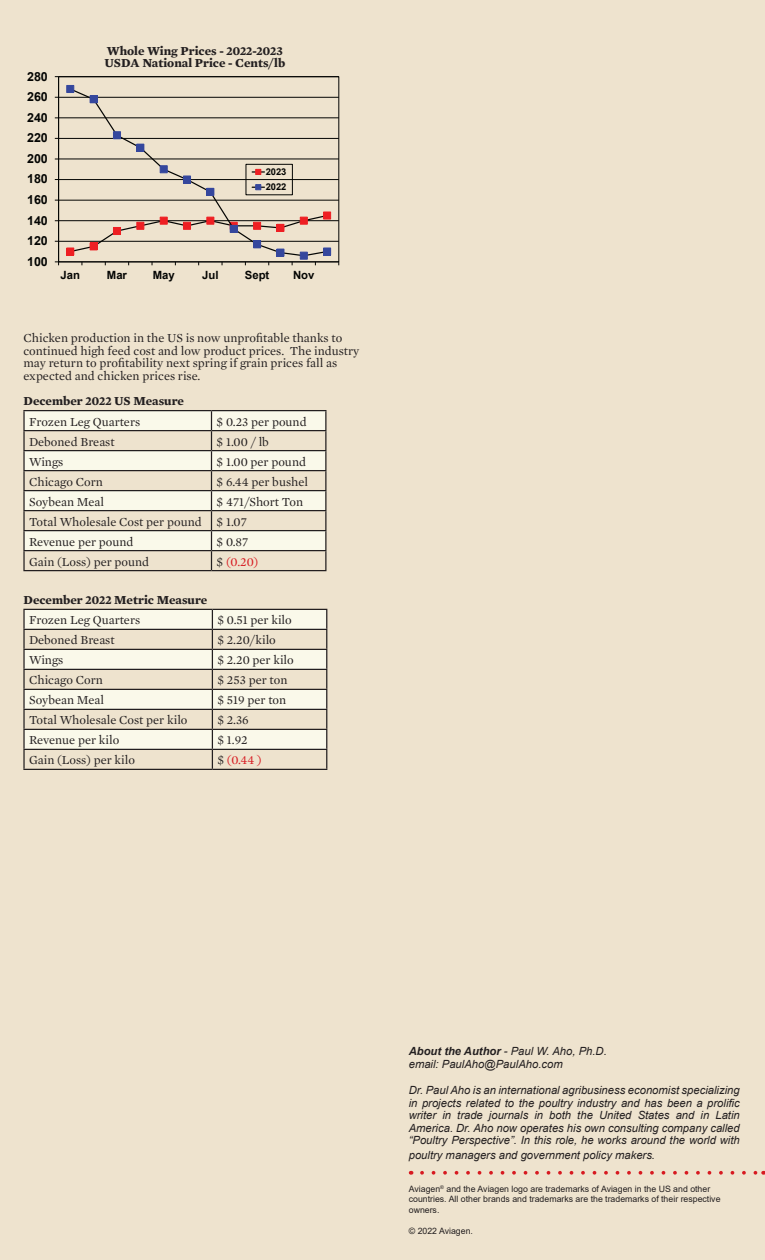
<style>
.page{position:relative;width:765px;height:1260px;background:#eee3ce}
.page>*{position:absolute;margin:0;border:0;box-sizing:border-box;transform-origin:0 0}
.t1{font:12.5px/12.5px "Mercury Text G1";color:#231f20}
.t2{font:700 12.5px/12.5px "Mercury Text G1";color:#231f20}
.t3{font:700 12.5px "Arial";color:#040503}
.t4{font:12.5px "Mercury Text G1";color:#d71a21}
.t5{font:700 11.38px "Arial";color:#040503}
.t6{font:italic 11.25px/12.5px "Arial";color:#231f20}
.t7{font:700 9.38px/15.2px "Arial";color:#040503}
.t8{font:8.75px/10.5px "Arial";color:#231f20}
.s1{color:#231f20}
.s2{font-weight:700}
</style>
<div class="page">
<svg style="left:25px;top:411px;width:300px;height:139px;fill:#faf9ea"></svg>
<hr style="left:23px;top:410px;width:188px;height:1px;background:#231f20">
<hr style="left:211px;top:410px;width:115px;height:1px;background:#231f20">
<hr style="left:23px;top:430px;width:188px;height:1px;background:#231f20">
<hr style="left:211px;top:430px;width:115px;height:1px;background:#231f20">
<hr style="left:23px;top:450px;width:188px;height:1px;background:#231f20">
<hr style="left:211px;top:450px;width:115px;height:1px;background:#231f20">
<hr style="left:23px;top:470px;width:188px;height:1px;background:#231f20">
<hr style="left:211px;top:470px;width:115px;height:1px;background:#231f20">
<hr style="left:23px;top:490px;width:188px;height:1px;background:#231f20">
<hr style="left:211px;top:490px;width:115px;height:1px;background:#231f20">
<hr style="left:23px;top:510px;width:188px;height:1px;background:#231f20">
<hr style="left:211px;top:510px;width:115px;height:1px;background:#231f20">
<hr style="left:23px;top:530px;width:188px;height:1px;background:#231f20">
<hr style="left:211px;top:530px;width:115px;height:1px;background:#231f20">
<hr style="left:23px;top:550px;width:188px;height:1px;background:#231f20">
<svg style="left:23px;top:411px;width:2px;height:159px"></svg>
<hr style="left:211px;top:550px;width:115px;height:1px;background:#231f20">
<svg style="left:211px;top:411px;width:1px;height:159px"></svg>
<svg style="left:325px;top:411px;width:2px;height:159px"></svg>
<hr style="left:23px;top:570px;width:188px;height:1px;background:#231f20">
<hr style="left:211px;top:570px;width:115px;height:1px;background:#231f20">
<svg style="left:25px;top:610px;width:301px;height:139px;fill:#faf9ea"></svg>
<hr style="left:23px;top:609px;width:189px;height:1px;background:#231f20">
<hr style="left:212px;top:609px;width:115px;height:1px;background:#231f20">
<hr style="left:23px;top:629px;width:189px;height:1px;background:#231f20">
<hr style="left:212px;top:629px;width:115px;height:1px;background:#231f20">
<hr style="left:23px;top:649px;width:189px;height:1px;background:#231f20">
<hr style="left:212px;top:649px;width:115px;height:1px;background:#231f20">
<hr style="left:23px;top:669px;width:189px;height:1px;background:#231f20">
<hr style="left:212px;top:669px;width:115px;height:1px;background:#231f20">
<hr style="left:23px;top:689px;width:189px;height:1px;background:#231f20">
<hr style="left:212px;top:689px;width:115px;height:1px;background:#231f20">
<hr style="left:23px;top:709px;width:189px;height:1px;background:#231f20">
<hr style="left:212px;top:709px;width:115px;height:1px;background:#231f20">
<hr style="left:23px;top:729px;width:189px;height:1px;background:#231f20">
<hr style="left:212px;top:729px;width:115px;height:1px;background:#231f20">
<hr style="left:23px;top:749px;width:189px;height:1px;background:#231f20">
<svg style="left:23px;top:610px;width:2px;height:159px"></svg>
<hr style="left:212px;top:749px;width:115px;height:1px;background:#231f20">
<svg style="left:212px;top:610px;width:1px;height:159px"></svg>
<svg style="left:326px;top:610px;width:1px;height:159px"></svg>
<hr style="left:23px;top:769px;width:189px;height:1px;background:#231f20">
<hr style="left:212px;top:769px;width:115px;height:1px;background:#231f20">
<svg style="left:422px;top:1171px;width:335px;height:4px"></svg>
<hr style="left:59px;top:241px;width:280px;height:1px;background:#040503">
<hr style="left:59px;top:220px;width:280px;height:1px;background:#040503">
<hr style="left:59px;top:200px;width:280px;height:1px;background:#040503">
<hr style="left:59px;top:179px;width:280px;height:1px;background:#040503">
<hr style="left:59px;top:159px;width:280px;height:1px;background:#040503">
<hr style="left:59px;top:138px;width:280px;height:1px;background:#040503">
<hr style="left:59px;top:118px;width:280px;height:1px;background:#040503">
<hr style="left:59px;top:97px;width:280px;height:1px;background:#040503">
<div style="left:58px;top:76px;width:281px;height:186px;border:1px solid #040503"></div>
<hr style="left:58px;top:77px;width:1px;height:185px;background:#040503">
<hr style="left:59px;top:262px;width:280px;height:1px;background:#040503">
<div style="left:67px;top:248px;width:7px;height:7px;border:1px solid #ee1f23"></div>
<div style="left:323px;top:212px;width:8px;height:7px;background:#ee1f23"></div>
<svg style="left:69px;top:87px;width:260px;height:170px"></svg>
<div style="left:67px;top:85px;width:7px;height:8px;background:#35479d"></div>
<div style="left:90px;top:96px;width:7px;height:7px;background:#35479d"></div>
<div style="left:90px;top:95px;width:7px;height:8px;border:1px solid #35479d"></div>
<div style="left:113px;top:132px;width:8px;height:7px;background:#35479d"></div>
<div style="left:137px;top:144px;width:7px;height:7px;background:#35479d"></div>
<div style="left:160px;top:166px;width:7px;height:7px;background:#35479d;border:1px solid #35479d"></div>
<div style="left:183px;top:176px;width:8px;height:7px;background:#35479d"></div>
<div style="left:207px;top:188px;width:7px;height:7px;background:#35479d"></div>
<div style="left:207px;top:188px;width:7px;height:8px;border:1px solid #35479d"></div>
<div style="left:230px;top:225px;width:7px;height:7px;background:#35479d"></div>
<div style="left:230px;top:225px;width:7px;height:8px;border:1px solid #35479d"></div>
<div style="left:254px;top:241px;width:7px;height:7px;background:#35479d"></div>
<div style="left:253px;top:241px;width:8px;height:7px;border:1px solid #35479d"></div>
<div style="left:277px;top:249px;width:7px;height:7px;background:#35479d"></div>
<div style="left:300px;top:252px;width:8px;height:7px;background:#35479d;border:1px solid #35479d"></div>
<div style="left:324px;top:248px;width:7px;height:7px;background:#35479d"></div>
<div style="left:323px;top:248px;width:8px;height:7px;border:1px solid #35479d"></div>
<div style="left:246px;top:164px;width:47px;height:31px;border:1px solid #040503"></div>
<svg style="left:252px;top:169px;width:12px;height:6px"></svg>
<svg style="left:252px;top:184px;width:12px;height:6px"></svg>
<p class="t3" style="left:27px;top:67px;width:22px">280</p>
<p class="t3" style="left:27px;top:88px;width:22px">260</p>
<p class="t3" style="left:27px;top:109px;width:22px">240</p>
<p class="t3" style="left:27px;top:129px;width:22px">220</p>
<p class="t3" style="left:27px;top:150px;width:22px">200</p>
<p class="t3" style="left:27px;top:170px;width:22px">180</p>
<p class="t3" style="left:27px;top:191px;width:22px">160</p>
<p class="t3" style="left:27px;top:211px;width:22px">140</p>
<p class="t3" style="left:27px;top:232px;width:22px">120</p>
<p class="t3" style="left:27px;top:253px;width:22px">100</p>
<p class="t2" style="left:105px;top:44px;width:182px">Whole Wing Prices - 2022-2023<br>USDA National Price - Cents/lb</p>
<p class="t7" style="left:266px;top:164px;width:22px">2023<br>2022</p>
<p class="t5" style="left:61px;top:267px;width:21px">Jan</p>
<p class="t5" style="left:107px;top:267px;width:22px">Mar</p>
<p class="t5" style="left:153px;top:267px;width:24px">May</p>
<p class="t5" style="left:202px;top:267px;width:18px">Jul</p>
<p class="t5" style="left:245px;top:267px;width:26px">Sept</p>
<p class="t5" style="left:293px;top:267px;width:23px">Nov</p>
<p class="t1" style="left:23px;top:331px;width:337px">Chicken production in the US is now unprofitable thanks to continued high feed cost and low product prices. The industry may return to profitability next spring if grain prices fall as expected and chicken prices rise.</p>
<p class="t2" style="left:23px;top:394px;width:162px">December 2022 US Measure</p>
<p class="t1" style="left:29px;top:415px;width:113px">Frozen Leg Quarters</p>
<p class="t1" style="left:216px;top:415px;width:92px">$ 0.23 per pound</p>
<p class="t1" style="left:29px;top:435px;width:87px">Deboned Breast</p>
<p class="t1" style="left:216px;top:435px;width:54px">$ 1.00 / lb</p>
<p class="t1" style="left:29px;top:455px;width:36px">Wings</p>
<p class="t1" style="left:216px;top:455px;width:91px">$ 1.00 per pound</p>
<p class="t1" style="left:29px;top:475px;width:75px">Chicago Corn</p>
<p class="t1" style="left:216px;top:475px;width:93px">$ 6.44 per bushel</p>
<p class="t1" style="left:29px;top:495px;width:76px">Soybean Meal</p>
<p class="t1" style="left:29px;top:491px;width:276px;line-height:20px;text-indent:187px">$ 471/Short Ton<br>Total Wholesale Cost per pound $ 1.07<br>Revenue per pound</p>
<p class="t1" style="left:216px;top:535px;width:33px">$ 0.87</p>
<p class="t1" style="left:29px;top:555px;width:122px">Gain (Loss) per pound</p>
<p class="t4" style="left:216px;top:552px;width:43px"><span class="s1">$</span> (0.20)</p>
<p class="t2" style="left:23px;top:593px;width:185px">December 2022 Metric Measure</p>
<p class="t1" style="left:29px;top:613px;width:113px">Frozen Leg Quarters</p>
<p class="t1" style="left:217px;top:613px;width:76px">$ 0.51 per kilo</p>
<p class="t1" style="left:29px;top:633px;width:87px">Deboned Breast</p>
<p class="t1" style="left:217px;top:633px;width:60px">$ 2.20/kilo</p>
<p class="t1" style="left:29px;top:653px;width:36px">Wings</p>
<p class="t1" style="left:217px;top:653px;width:78px">$ 2.20 per kilo</p>
<p class="t1" style="left:29px;top:673px;width:75px">Chicago Corn</p>
<p class="t1" style="left:217px;top:673px;width:72px">$ 253 per ton</p>
<p class="t1" style="left:29px;top:693px;width:76px">Soybean Meal</p>
<p class="t1" style="left:217px;top:693px;width:70px">$ 519 per ton</p>
<p class="t1" style="left:29px;top:713px;width:160px">Total Wholesale Cost per kilo</p>
<p class="t1" style="left:217px;top:713px;width:33px">$ 2.36</p>
<p class="t1" style="left:29px;top:733px;width:92px">Revenue per kilo</p>
<p class="t1" style="left:217px;top:733px;width:32px">$ 1.92</p>
<p class="t1" style="left:29px;top:753px;width:107px">Gain (Loss) per kilo</p>
<p class="t4" style="left:217px;top:751px;width:46px"><span class="s1">$</span> (0.44 )</p>
<p class="t6" style="left:409px;top:1044px;width:200px;line-height:13.5px"><span class="s2">About the Author</span> - Paul W. Aho, Ph.D. email: PaulAho@PaulAho.com</p>
<p class="t6" style="left:409px;top:1084px;width:333px;text-align:justify">Dr. Paul Aho is an international agribusiness economist specializing in projects related to the poultry industry and has been a prolific writer in trade journals in both the United States and in Latin America. Dr. Aho now operates his own consulting company called “Poultry Perspective”. In this role, he works around the world with</p>
<p class="t6" style="left:409px;top:1149px;width:248px">poultry managers and government policy makers.</p>
<p class="t8" style="left:409px;top:1183px;width:313px">Aviagen<sup>®</sup> and the Aviagen logo are trademarks of Aviagen in the US and other countries. All other brands and trademarks are the trademarks of their respective owners.</p>
<p class="t8" style="left:409px;top:1225px;width:66px">© 2022 Aviagen.</p>
</div>
